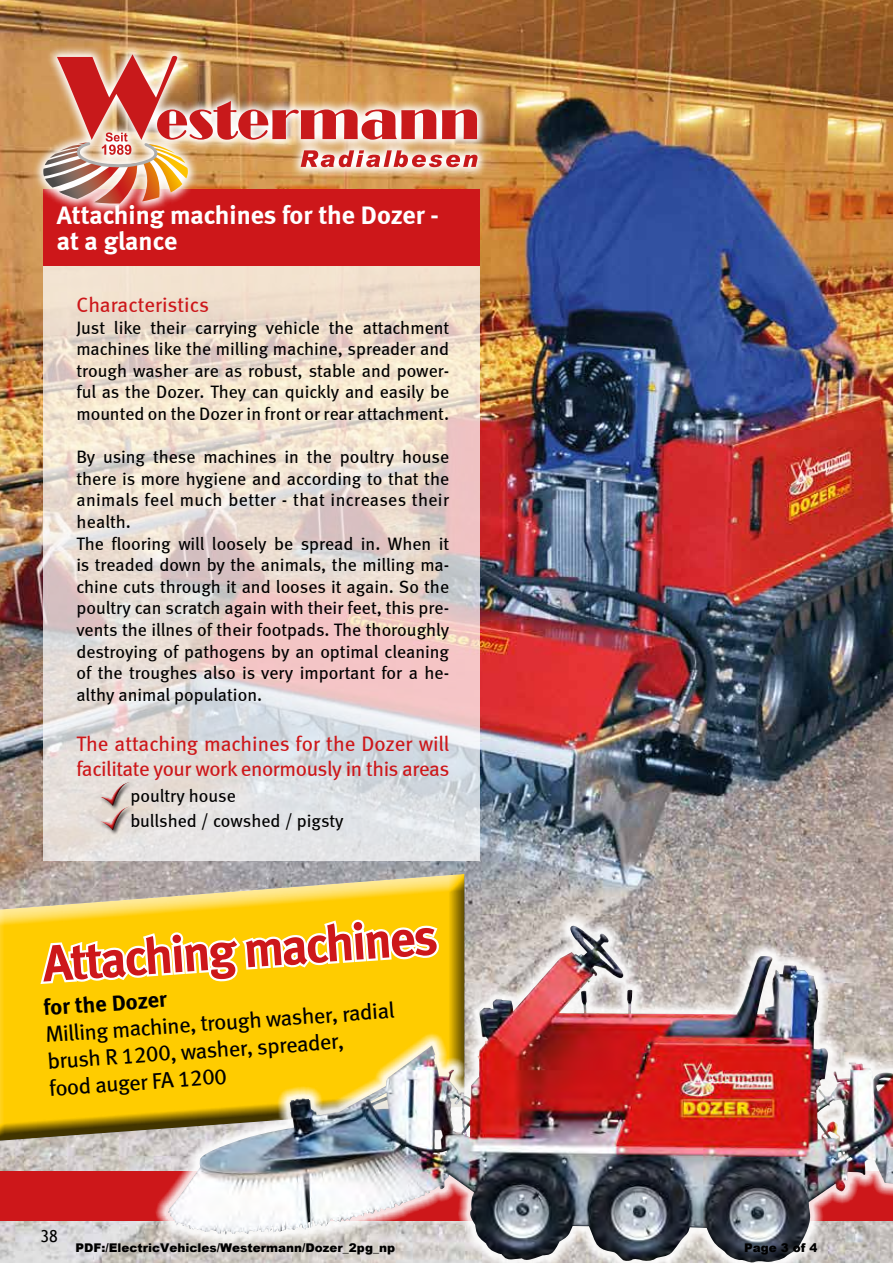
<style>
.page{position:relative;width:893px;height:1263px;background:#fff}
.page>*{position:absolute;margin:0;border:0;box-sizing:border-box;transform-origin:0 0}
.t1{font:51px "Meta Bold LF";color:#cd171a}
.t2{font:700 25.95px/25.5px "Meta";color:#fff}
.t3{font:22.5px/27px "Meta Book LF";color:#000}
.t4{font:700 22.5px "Meta";color:#000}
.t5{font:21px/25.2px "Meta Book LF";letter-spacing:-.01em;color:#cd171a}
.t6{font:18px/21.6px "Meta Book LF";color:#000}
.t7{font:16.5px "Trebuchet MS";color:#000}
.t8{font:900 12px "Arial";color:#000}
</style>
<div class="page">
<img style="left:0;top:0;width:893px;height:1263px">
<div style="left:0;top:1171px;width:893px;height:50px;background:#cd171a"></div>
<div style="left:0;top:875px;width:466px;height:267px;background:#000;opacity:.75"></div>
<div style="left:155px;top:913px;width:738px;height:350px;background:#fff;opacity:.88"></div>
<img style="left:168px;top:927px;width:419px;height:307px">
<svg style="left:43px;top:266px;width:437px;height:594px;background:#e8d9d0"></svg>
<div style="left:43px;top:189px;width:437px;height:77px;background:#cd171a"></div>
<div style="left:99px;top:781px;width:36px;height:30px;background:#e2dcd8"></div>
<div style="left:97px;top:780px;width:34px;height:21px;background:#e6dfd9"></div>
<svg style="left:38px;top:782px;width:404px;height:358px;background:#e7cc64"></svg>
<div style="left:97px;top:804px;width:34px;height:22px;background:#fff;opacity:.75"></div>
<div style="left:98px;top:805px;width:33px;height:26px;background:#000;opacity:.75"></div>
<img style="left:32px;top:43px;width:457px;height:173px">
<img style="left:43px;top:54px;width:435px;height:150px">
<h2 class="t2" style="left:57px;top:202px;width:384px">Attaching machines for the Dozer - at a glance</h2>
<p class="t5" style="left:76px;top:292px;width:134px">Characteristics</p>
<p class="t6" style="left:76px;top:316px;width:374px;text-align:justify">Just like their carrying vehicle the attachment machines like the milling machine, spreader and trough washer are as robust, stable and power&shy;ful as the Dozer. They can quickly and easily be mounted on the Dozer in front or rear attachment.</p>
<p class="t6" style="left:76px;top:446px;width:374px">By using these machines in the poultry house there is more hygiene and according to that the animals feel much better - that increases their health.<br>The flooring will loosely be spread in. When it is treaded down by the animals, the milling ma&shy;chine cuts through it and looses it again. So the poultry can scratch again with their feet, this pre&shy;vents the illnes of their footpads. The thoroughly destroying of pathogens by an optimal cleaning of the troughes also is very important for a he&shy;althy animal population.</p>
<p class="t5" style="left:76px;top:731px;width:375px">The attaching machines for the Dozer will facilitate your work enormously in this areas</p>
<p class="t6" style="left:130px;top:783px;width:215px;line-height:25.5px">poultry house<br>bullshed / cowshed / pigsty</p>
<h1 class="t1" style="left:40px;top:934px;width:397px;rotate:-4deg">Attaching machines</h1>
<p class="t4" style="left:43px;top:994px;width:125px;rotate:-4deg">for the Dozer</p>
<p class="t3" style="left:45px;top:1021px;width:351px;rotate:-4deg">Milling machine, trough washer, radial brush R 1200, washer, spreader,<br>food auger FA 1200</p>
<p class="t7" style="left:40px;top:1226px;width:19px">38</p>
<p class="t8" style="left:76px;top:1239px;width:321px">PDF:/ElectricVehicles/Westermann/Dozer_2pg_np</p>
<p class="t8" style="left:744px;top:1239px;width:75px">Page 3 of 4</p>
</div>
